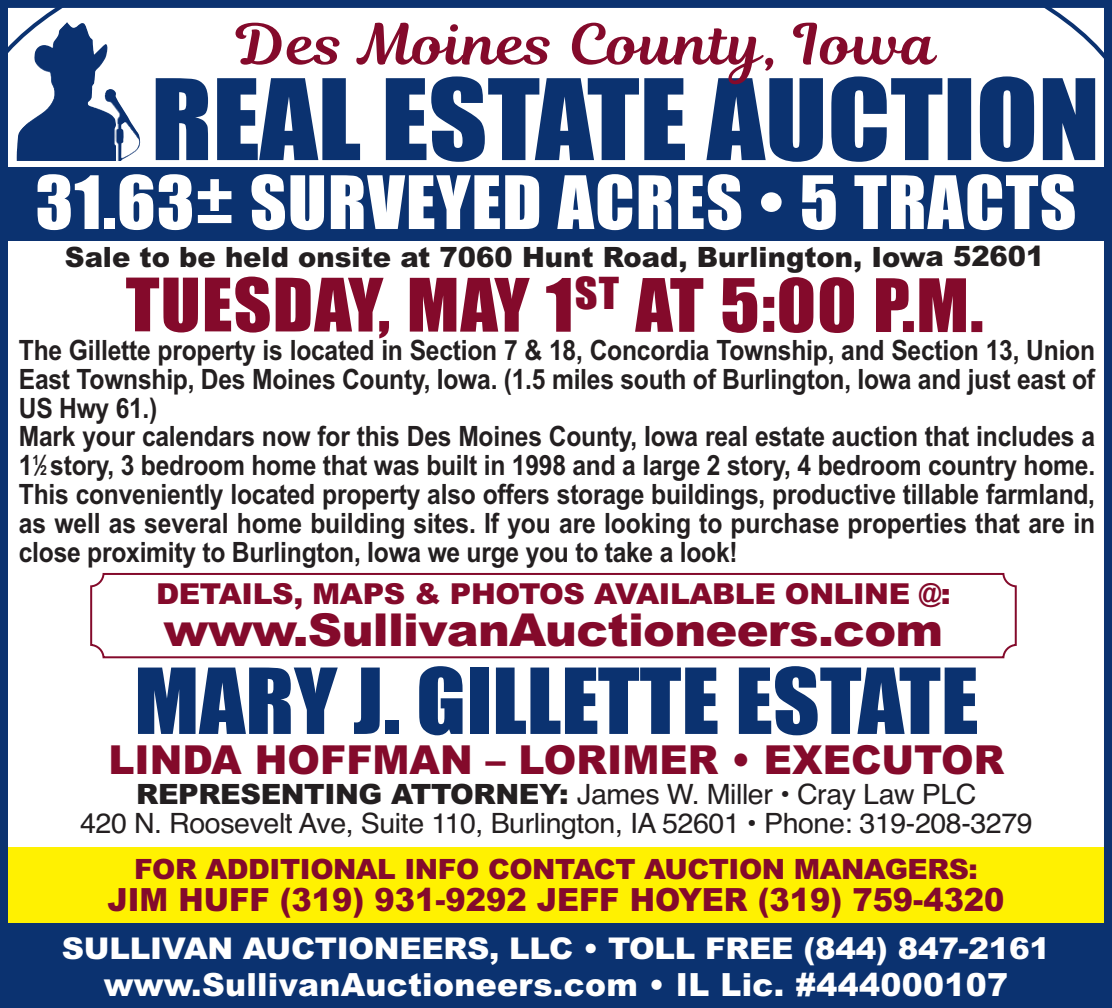
<style>
.page{position:relative;width:1112px;height:1008px;background:#fff}
.page>*{position:absolute;margin:0;border:0;box-sizing:border-box;transform-origin:0 0}
.t1{font:84px "Impact";color:#0b3270;scale:1.08 1}
.t2{font:68px "Impact";letter-spacing:.015em;color:#fff;scale:1.05 1}
.t3{font:68px "Impact";letter-spacing:.015em;color:#840a2b;scale:1.08 1}
.t4{font:56px "Magnolia Script";letter-spacing:.015em;color:#840a2b;scale:1.07 1}
.t5{font:900 45.6px "Arial";letter-spacing:-.015em;color:#840a2b;scale:1.05 1}
.t6{font:900 40px "Arial";color:#840a2b}
.t7{font:900 32px "Arial";letter-spacing:.01em;color:#fff}
.t8{font:900 32px "Arial";color:#840a2b;scale:.95 1}
.t9{font:900 30px "Arial";letter-spacing:-.01em;color:#fff}
.t10{font:900 28.8px "Arial";letter-spacing:-.015em;color:#840a2b}
.t11{font:700 28px/28.8px "Arial";letter-spacing:-.01em;color:#231f20;scale:.88 1}
.t12{font:28px/29.6px "Helvetica";letter-spacing:-.015em;color:#231f20;text-align:center}
.t13{font:900 28px "Arial";color:#231f20}
.t14{font:900 28px "Arial";letter-spacing:-.015em;color:#840a2b}
.s1{font-size:14px}
.s2{font-family:"Arial";font-weight:900}
</style>
<div class="page">
<div style="left:0;top:847px;width:1112px;height:78px;background:#fff101"></div>
<div style="left:90px;top:573px;width:926px;height:85px;border:4px solid #840a2b;border-radius:12px"></div>
<img style="left:17px;top:22px;width:123px;height:139px">
<svg style="left:156px;top:76px;width:939px;height:86px;fill:#0b3270"></svg>
<div style="left:0;top:924px;width:1112px;height:84px;background:#0b3270"></div>
<div style="left:0;top:167px;width:1111px;height:73px;background:#0b3270"></div>
<div style="left:0;top:0;width:1112px;height:1008px;border:8px solid #0b3270"></div>
<h3 class="t4" style="left:237px;top:23px;width:655px">Des Moines County, Iowa</h3>
<h2 class="t2" style="left:35px;top:166px;width:993px">31.63± SURVEYED ACRES • 5 TRACTS</h2>
<p class="t13" style="left:65px;top:241px;width:981px">Sale to be held onsite at 7060 Hunt Road, Burlington, Iowa 52601</p>
<h2 class="t3" style="left:126px;top:268px;width:796px">TUESDAY, MAY 1<sup>ST</sup> AT 5:00 P.M.</h2>
<p class="t11" style="left:19px;top:336px;width:1224px">The Gillette property is located in Section 7 &amp; 18, Concordia Township, and Section 13, Union East Township, Des Moines County, Iowa. (1.5 miles south of Burlington, Iowa and just east of US Hwy 61.)<br>Mark your calendars now for this Des Moines County, Iowa real estate auction that includes a 1<sup>1</sup>⁄<span class="s1">2</span> story, 3 bedroom home that was built in 1998 and a large 2 story, 4 bedroom country home.<br>This conveniently located property also offers storage buildings, productive tillable farmland, as well as several home building sites. If you are looking to purchase properties that are in close proximity to Burlington, Iowa we urge you to take a look!</p>
<p class="t10" style="left:156px;top:577px;width:796px">DETAILS, MAPS &amp; PHOTOS AVAILABLE ONLINE @:</p>
<h3 class="t5" style="left:163px;top:604px;width:744px">www.SullivanAuctioneers.com</h3>
<h1 class="t1" style="left:134px;top:656px;width:783px">MARY J. GILLETTE ESTATE</h1>
<h3 class="t6" style="left:108px;top:737px;width:897px">LINDA HOFFMAN – LORIMER • EXECUTOR</h3>
<p class="t12" style="left:80px;top:779px;width:954px"><span class="s2">REPRESENTING ATTORNEY:</span> James W. Miller • Cray Law PLC<br>420 N. Roosevelt Ave, Suite 110, Burlington, IA 52601 • Phone: 319-208-3279</p>
<p class="t14" style="left:134px;top:853px;width:845px">FOR ADDITIONAL INFO CONTACT AUCTION MANAGERS:</p>
<p class="t8" style="left:107px;top:881px;width:945px">JIM HUFF (319) 931-9292 JEFF HOYER (319) 759-4320</p>
<p class="t9" style="left:62px;top:931px;width:989px">SULLIVAN AUCTIONEERS, LLC • TOLL FREE (844) 847-2161</p>
<p class="t7" style="left:104px;top:966px;width:905px">www.SullivanAuctioneers.com • IL Lic. #444000107</p>
</div>
